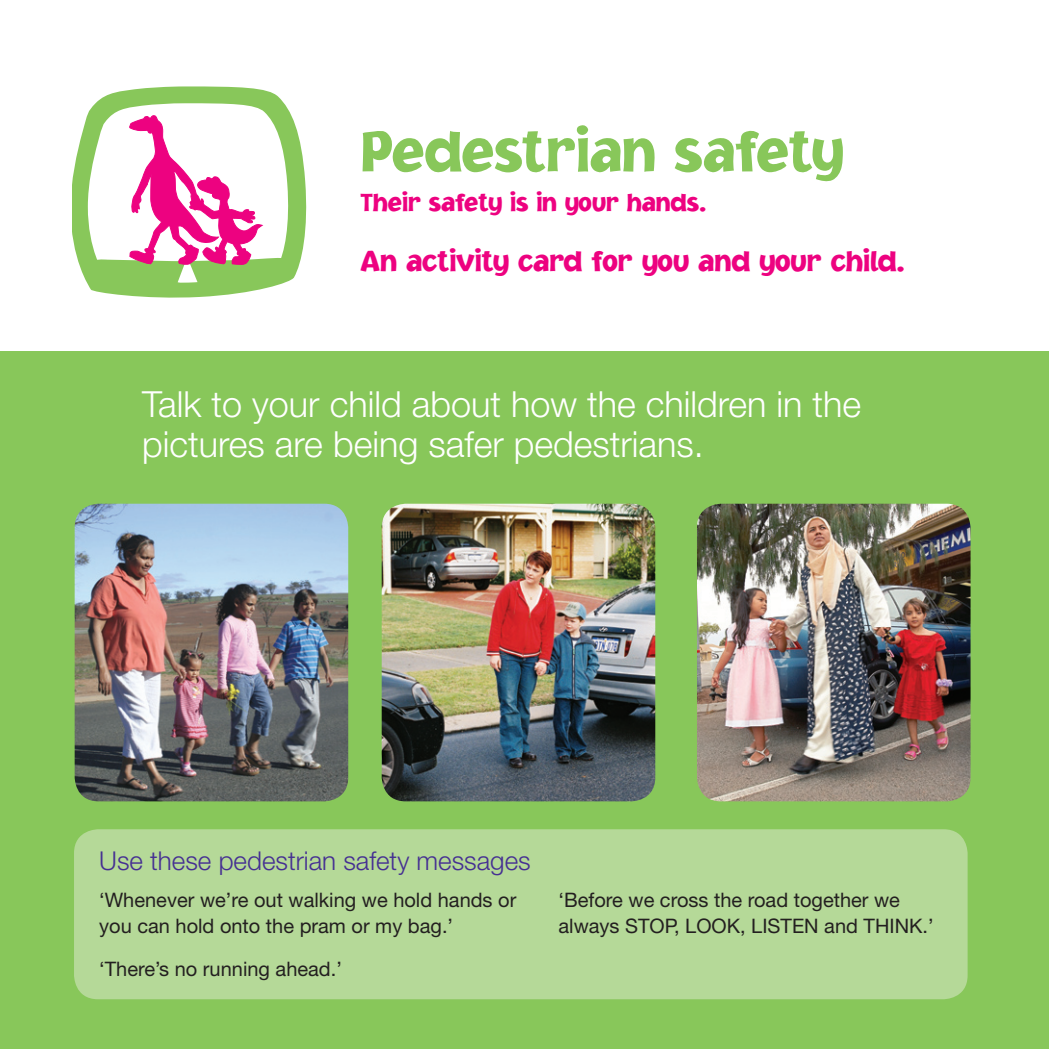
<style>
.page{position:relative;width:1049px;height:1049px;background:#fff}
.page>*{position:absolute;margin:0;border:0;box-sizing:border-box;transform-origin:0 0}
.t1{font:900 60px "Jacoby";color:#88c75a}
.t2{font:300 36px/40px "Helvetica Neue";color:#fff}
.t3{font:900 30px "Jacoby";color:#ed0280}
.t4{font:300 26px "Helvetica Neue";color:#452f92}
.t5{font:900 26px "Jacoby";color:#ed0280}
.t6{font:20px/26px "Helvetica Neue";color:#231f20}
</style>
<div class="page">
<svg style="left:72px;top:86px;width:235px;height:212px"></svg>
<svg style="left:81px;top:95px;width:218px;height:195px"></svg>
<div style="left:0;top:351px;width:1049px;height:698px;background:#88c75a"></div>
<img style="left:75px;top:504px;width:273px;height:297px;border-radius:24px">
<img style="left:382px;top:504px;width:273px;height:297px;border-radius:24px">
<img style="left:697px;top:504px;width:273px;height:297px;border-radius:24px">
<div style="left:74px;top:829px;width:893px;height:170px;background:#b5d998;border-radius:24px"></div>
<p class="t1" style="left:361px;top:115px;width:484px">Pedestrian safety</p>
<p class="t5" style="left:361px;top:186px;width:347px">Their safety is in your hands.</p>
<p class="t3" style="left:361px;top:243px;width:545px">An activity card for you and your child.</p>
<p class="t2" style="left:142px;top:383px;width:720px">Talk to your child about how the children in the pictures are being safer pedestrians.</p>
<p class="t4" style="left:99px;top:844px;width:433px">Use these pedestrian safety messages</p>
<p class="t6" style="left:99px;top:886px;width:419px">‘Whenever we’re out walking we hold hands or you can hold onto the pram or my bag.’</p>
<p class="t6" style="left:99px;top:955px;width:244px">‘There’s no running ahead.’</p>
<p class="t6" style="left:558px;top:887px;width:376px">‘Before we cross the road together we always STOP, LOOK, LISTEN and THINK.’</p>
</div>
